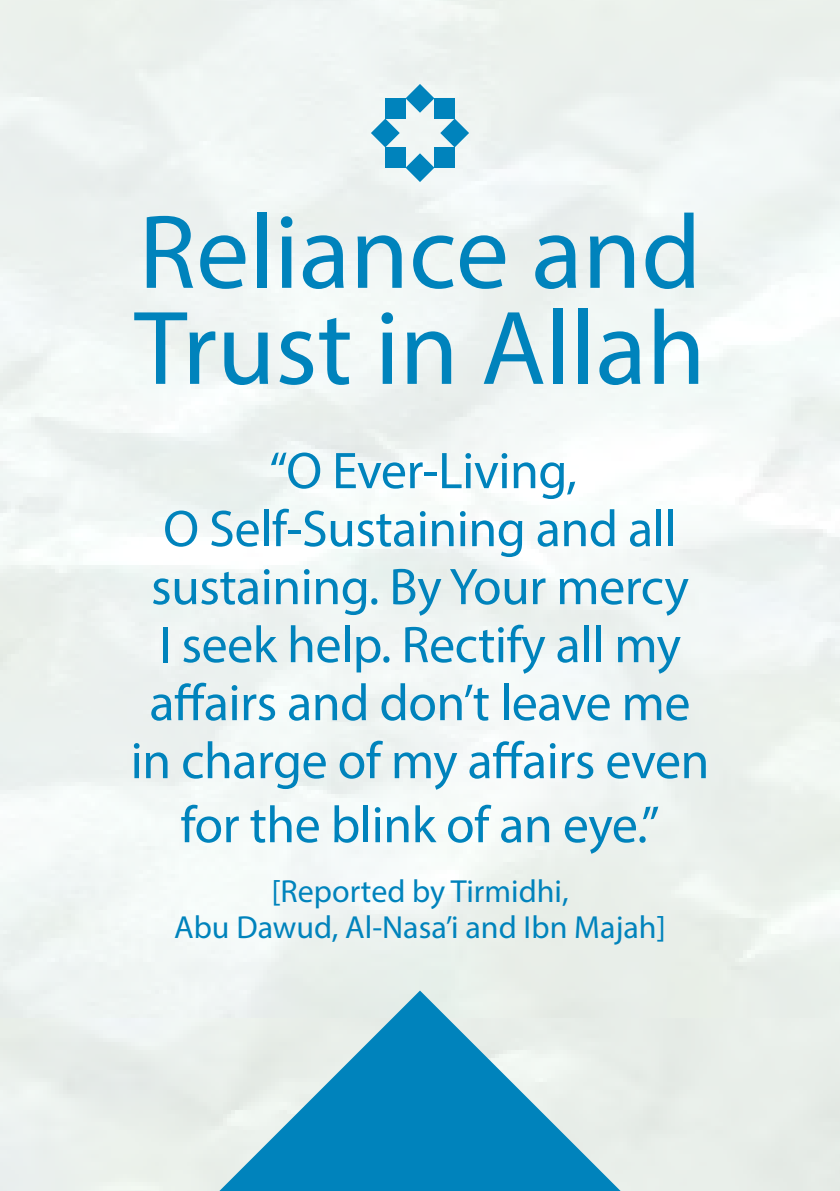
<style>
.page{position:relative;width:840px;height:1191px;background:#fff}
.page>*{position:absolute;margin:0;border:0;box-sizing:border-box;transform-origin:0 0}
.t1{font:106px/96px "Myriad Pro";color:#0083bc}
.t2{font:52px/58px "Myriad Pro";letter-spacing:-.01em;color:#0083bc;text-align:center}
.t3{font:32px/36px "Myriad Pro";color:#0083bc;text-align:center}
</style>
<div class="page">
<img style="left:0;top:0;width:839px;height:1191px">
<svg style="left:219px;top:990px;width:401px;height:201px;background:#78bad3"></svg>
<svg style="left:440px;top:119px;width:29px;height:28px"></svg>
<div style="left:434px;top:98px;width:20px;height:21px;background:#0083bc"></div>
<svg style="left:405px;top:84px;width:29px;height:29px"></svg>
<div style="left:385px;top:98px;width:20px;height:21px;background:#0083bc"></div>
<svg style="left:370px;top:119px;width:29px;height:28px"></svg>
<div style="left:385px;top:147px;width:20px;height:21px;background:#0083bc"></div>
<svg style="left:405px;top:153px;width:29px;height:29px"></svg>
<div style="left:434px;top:147px;width:20px;height:21px;background:#0083bc"></div>
<h1 class="t1" style="left:134px;top:203px;width:572px">Reliance and<br>Trust in Allah</h1>
<p class="t2" style="left:130px;top:441px;width:580px">“O Ever-Living,<br>O Self-Sustaining and all sustaining. By Your mercy<br>I seek help. Rectify all my affairs and don’t leave me in charge of my affairs even</p>
<p class="t2" style="left:180px;top:795px;width:480px">for the blink of an eye.”</p>
<p class="t3" style="left:174px;top:873px;width:493px">[Reported by Tirmidhi,<br>Abu Dawud, Al-Nasa’i and Ibn Majah]</p>
</div>
